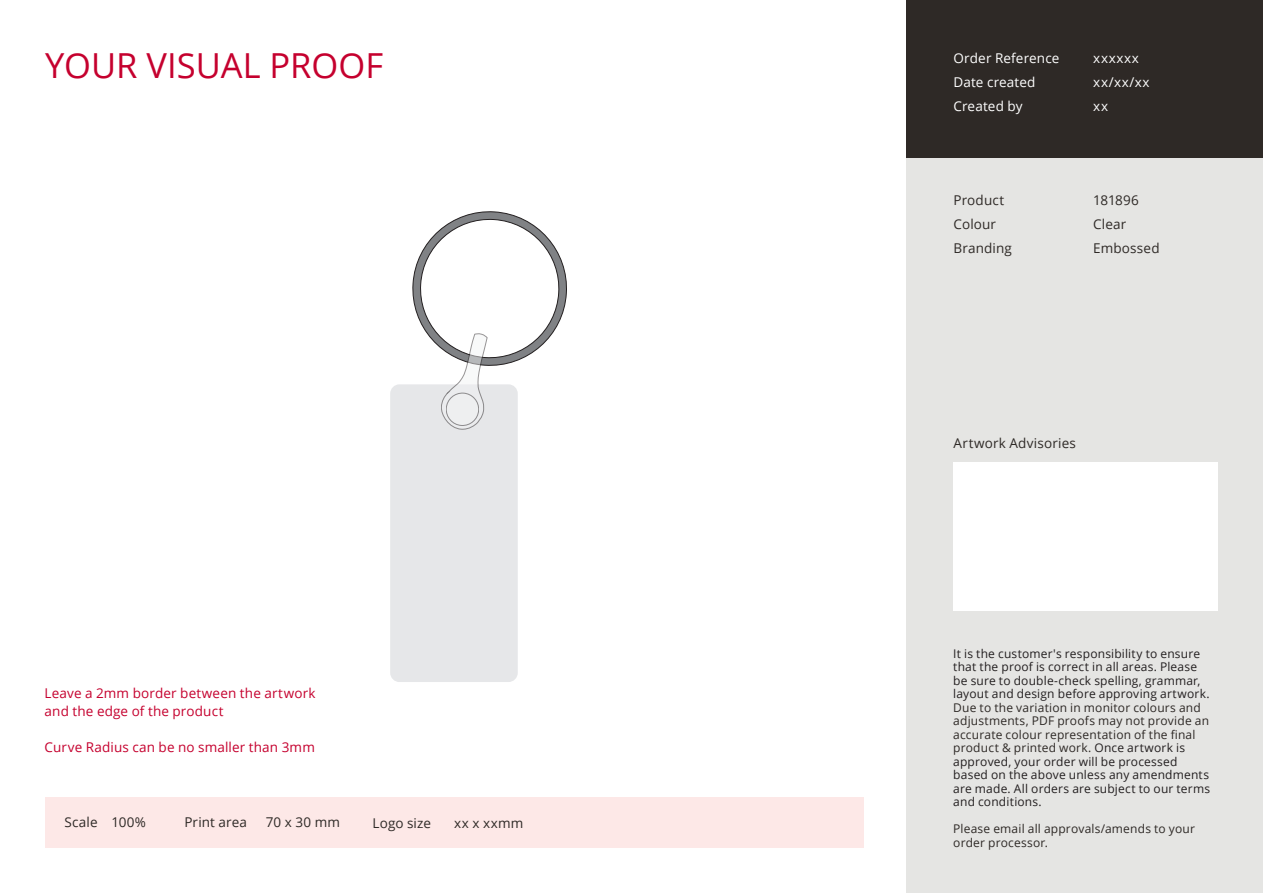
<style>
.page{position:relative;width:1263px;height:893px;background:#fff}
.page>*{position:absolute;margin:0;border:0;box-sizing:border-box;transform-origin:0 0}
.t1{font:34.5px "Open Sans";color:#c5002e}
.t2{font:13.5px/24px "Open Sans";letter-spacing:.01em;color:#2e2926}
.t3{font:13.5px/18px "Open Sans";letter-spacing:.01em;color:#c5002e}
.t4{font:13.5px/24px "Open Sans";letter-spacing:.01em;color:#fff}
.t5{font:13.5px/24px "Open Sans";letter-spacing:.05em;color:#fff}
.t6{font:12px/13.5px "Open Sans";letter-spacing:.015em;color:#231f20}
.t7{font:12px/13.5px "Open Sans";letter-spacing:.015em;color:#2e2926}
.s1{color:#2e2926}
</style>
<div class="page">
<div style="left:45px;top:798px;width:818px;height:50px;background:#fde8e7"></div>
<div style="left:906px;top:0;width:357px;height:158px;background:#2e2926"></div>
<div style="left:906px;top:158px;width:357px;height:735px;background:#e5e5e3"></div>
<div style="left:953px;top:463px;width:265px;height:148px;background:#fff"></div>
<div style="left:390px;top:384px;width:128px;height:298px;background:#e6e7e9;border-radius:9px"></div>
<svg style="left:412px;top:211px;width:155px;height:218px"></svg>
<h1 class="t1" style="left:45px;top:42px;width:340px">YOUR VISUAL PROOF</h1>
<p class="t3" style="left:45px;top:684px;width:272px">Leave a 2mm border between the artwork and the edge of the product</p>
<p class="t3" style="left:45px;top:738px;width:272px">Curve Radius can be no smaller than 3mm</p>
<p class="t2" style="left:64px;top:810px;width:83px">Scale 100%</p>
<p class="t2" style="left:184px;top:810px;width:64px">Print area</p>
<p class="t2" style="left:266px;top:810px;width:76px">70 x 30 mm</p>
<p class="t2" style="left:373px;top:810px;width:60px">Logo size</p>
<p class="t2" style="left:454px;top:810px;width:71px">xx x xxmm</p>
<p class="t4" style="left:953px;top:46px;width:107px">Order Reference<br>Date created<br>Created by</p>
<p class="t5" style="left:1093px;top:46px;width:58px">xxxxxx xx/xx/xx xx</p>
<p class="t2" style="left:953px;top:188px;width:60px">Product<br>Colour<br>Branding</p>
<p class="t2" style="left:1093px;top:188px;width:47px">181896</p>
<p class="t2" style="left:1093px;top:212px;width:35px">Clear</p>
<p class="t2" style="left:1093px;top:236px;width:68px">Embossed</p>
<p class="t2" style="left:953px;top:431px;width:124px">Artwork Advisories</p>
<p class="t6" style="left:953px;top:647px;width:258px">It is the customer's responsibility to ensure that the proof is correct in all areas. Please be sure to double-check spelling, grammar, layout and design before approving artwork.</p>
<p class="t6" style="left:953px;top:701px;width:258px"><span class="s1">Due to the variation in monitor colours and adjustments, PDF proofs may not provide an accurate colour representation of the final product &amp; printed work.</span> Once artwork is approved, your order will be processed based on the above unless any amendments are made. All orders are subject to our terms and conditions.</p>
<p class="t7" style="left:953px;top:822px;width:243px">Please email all approvals/amends to your order processor.</p>
</div>
